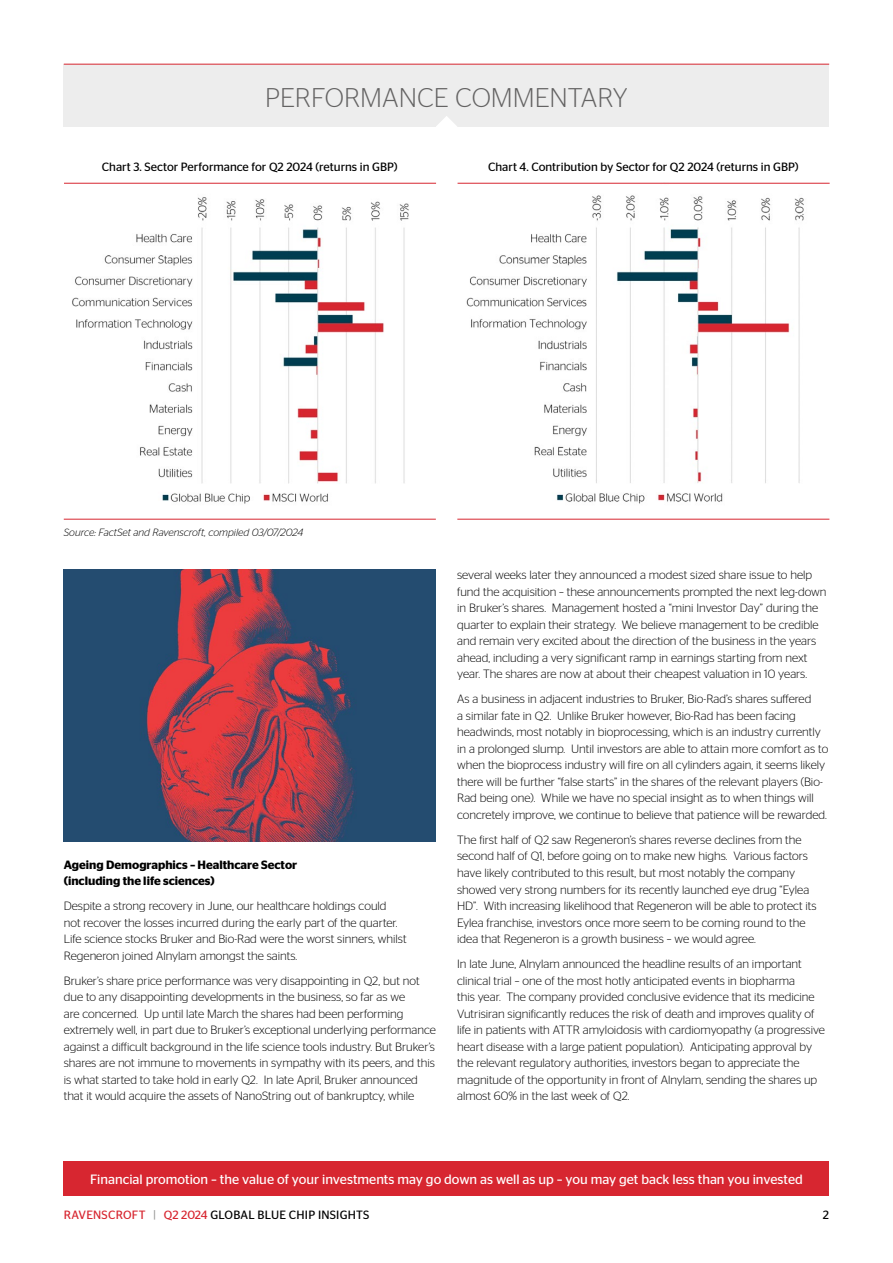
<style>
.page{position:relative;width:893px;height:1263px;background:#fff}
.page>*{position:absolute;margin:0;border:0;box-sizing:border-box;transform-origin:0 0}
.t1{font:300 27px "Stag Sans";color:#646363}
.t2{font:13.5px "Stag Sans";color:#fff}
.t3{font:300 12px/16.5px "Stag Sans";color:#000}
.t4{font:12px "Stag Sans";color:#000}
.t5{font:600 12px/16.5px "Stag Sans";color:#000}
.t6{font:12px "Stag Sans";letter-spacing:.02em;color:#000}
.t7{font:italic 300 10.5px "Stag Sans";color:#000}
.s1{color:#d72630}
.s2{color:#9d9d9c}
</style>
<div class="page">
<div style="left:64px;top:1161px;width:765px;height:34px;background:#d72630"></div>
<div style="left:64px;top:65px;width:765px;height:62px;background:#ededed"></div>
<hr style="left:64px;top:64px;width:765px;height:1px;background:#d72630">
<svg style="left:436px;top:116px;width:21px;height:11px"></svg>
<img style="left:72px;top:197px;width:337px;height:307px">
<hr style="left:64px;top:519px;width:372px;height:1px;background:#d72630">
<hr style="left:64px;top:183px;width:372px;height:1px;background:#d72630">
<img style="left:457px;top:183px;width:347px;height:321px">
<hr style="left:457px;top:519px;width:372px;height:1px;background:#d72630">
<hr style="left:458px;top:183px;width:372px;height:1px;background:#d72630">
<img style="left:64px;top:570px;width:372px;height:272px">
<h1 class="t1" style="left:265px;top:82px;width:364px">PERFORMANCE COMMENTARY</h1>
<p class="t4" style="left:102px;top:160px;width:297px">Chart 3. Sector Performance for Q2 2024 (returns in GBP)</p>
<p class="t4" style="left:488px;top:160px;width:312px">Chart 4. Contribution by Sector for Q2 2024 (returns in GBP)</p>
<p class="t7" style="left:64px;top:526px;width:241px">Source: FactSet and Ravenscroft, compiled 03/07/2024</p>
<p class="t5" style="left:64px;top:856px;width:235px">Ageing Demographics – Healthcare Sector (including the life sciences)</p>
<p class="t3" style="left:64px;top:897px;width:344px">Despite a strong recovery in June, our healthcare holdings could<br>not recover the losses incurred during the early part of the quarter.<br>Life science stocks Bruker and Bio-Rad were the worst sinners, whilst Regeneron joined Alnylam amongst the saints.</p>
<p class="t3" style="left:64px;top:972px;width:374px">Bruker’s share price performance was very disappointing in Q2, but not due to any disappointing developments in the business, so far as we<br>are concerned. Up until late March the shares had been performing extremely well, in part due to Bruker’s exceptional underlying performance against a difficult background in the life science tools industry. But Bruker’s shares are not immune to movements in sympathy with its peers, and this is what started to take hold in early Q2. In late April, Bruker announced that it would acquire the assets of NanoString out of bankruptcy, while</p>
<p class="t3" style="left:457px;top:567px;width:371px">several weeks later they announced a modest sized share issue to help fund the acquisition – these announcements prompted the next leg-down in Bruker’s shares. Management hosted a “mini Investor Day” during the quarter to explain their strategy. We believe management to be credible and remain very excited about the direction of the business in the years ahead, including a very significant ramp in earnings starting from next year. The shares are now at about their cheapest valuation in 10 years.</p>
<p class="t3" style="left:457px;top:691px;width:373px">As a business in adjacent industries to Bruker, Bio-Rad’s shares suffered<br>a similar fate in Q2. Unlike Bruker however, Bio-Rad has been facing headwinds, most notably in bioprocessing, which is an industry currently in a prolonged slump. Until investors are able to attain more comfort as to when the bioprocess industry will fire on all cylinders again, it seems likely there will be further “false starts” in the shares of the relevant players (Bio-Rad being one). While we have no special insight as to when things will concretely improve, we continue to believe that patience will be rewarded.</p>
<p class="t3" style="left:457px;top:831px;width:361px">The first half of Q2 saw Regeneron’s shares reverse declines from the second half of Q1, before going on to make new highs. Various factors have likely contributed to this result, but most notably the company showed very strong numbers for its recently launched eye drug “Eylea HD”. With increasing likelihood that Regeneron will be able to protect its Eylea franchise, investors once more seem to be coming round to the idea that Regeneron is a growth business – we would agree.</p>
<p class="t3" style="left:457px;top:955px;width:369px">In late June, Alnylam announced the headline results of an important clinical trial – one of the most hotly anticipated events in biopharma<br>this year. The company provided conclusive evidence that its medicine Vutrisiran significantly reduces the risk of death and improves quality of life in patients with ATTR amyloidosis with cardiomyopathy (a progressive heart disease with a large patient population). Anticipating approval by the relevant regulatory authorities, investors began to appreciate the magnitude of the opportunity in front of Alnylam, sending the shares up almost 60% in the last week of Q2.</p>
<p class="t2" style="left:90px;top:1171px;width:714px">Financial promotion – the value of your investments may go down as well as up – you may get back less than you invested</p>
<p class="t6" style="left:64px;top:1208px;width:307px"><span class="s1">RAVENSCROFT</span> <span class="s2">|</span> <span class="s1">Q2 2024</span> GLOBAL BLUE CHIP INSIGHTS</p>
<p class="t4" style="left:823px;top:1208px;width:8px">2</p>
</div>
